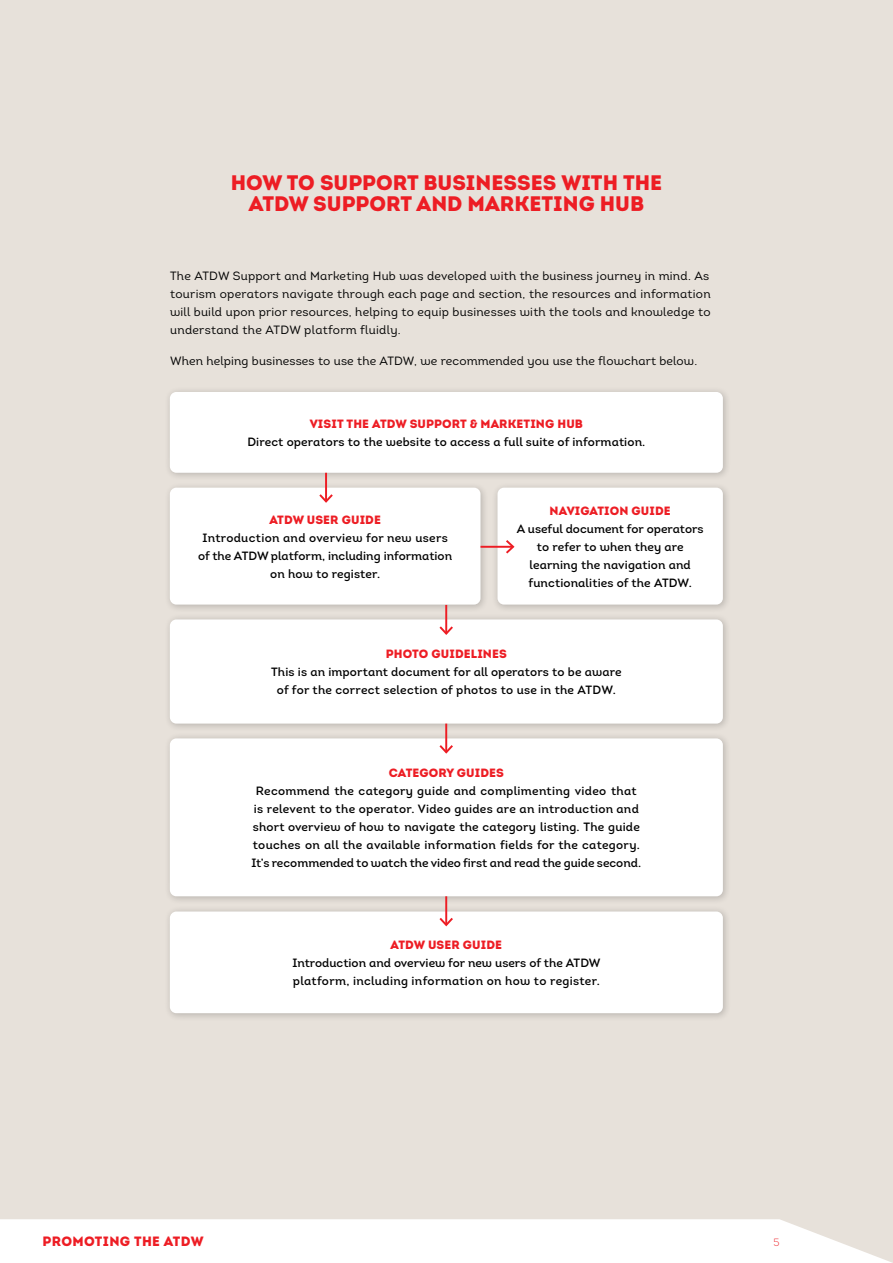
<style>
.page{position:relative;width:893px;height:1263px;background:#e7e1da}
.page>*{position:absolute;margin:0;border:0;box-sizing:border-box;transform-origin:0 0}
.t1{font:900 21px/21px "Adelaide Intro";color:#ed1d24;text-align:center}
.t2{font:900 13.5px "Adelaide Intro";letter-spacing:.025em;color:#ed1d24}
.t3{font:600 12px/18px "Adelaide Intro";letter-spacing:.01em;color:#000;text-align:center}
.t4{font:12px/18px "Adelaide Intro";letter-spacing:.02em;color:#000}
.t5{font:900 12px "Adelaide Intro";letter-spacing:.01em;color:#ed1d24}
.t6{font:300 10.5px "Intro";color:#ed1d24}
</style>
<div class="page">
<svg style="left:0;top:1219px;width:892px;height:44px;background:#fdfcfc"></svg>
<div style="left:164px;top:386px;width:567px;height:95px;background:#000;opacity:.2"></div>
<div style="left:170px;top:392px;width:553px;height:81px;background:#fff;border-radius:6px"></div>
<div style="left:164px;top:481px;width:325px;height:132px;background:#000;opacity:.2"></div>
<div style="left:170px;top:488px;width:310px;height:117px;background:#fff;border-radius:6px"></div>
<div style="left:164px;top:613px;width:567px;height:119px;background:#000;opacity:.2"></div>
<div style="left:170px;top:619px;width:553px;height:105px;background:#fff;border-radius:6px"></div>
<div style="left:164px;top:732px;width:567px;height:173px;background:#000;opacity:.2"></div>
<div style="left:170px;top:738px;width:553px;height:158px;background:#fff;border-radius:6px"></div>
<div style="left:164px;top:905px;width:567px;height:116px;background:#000;opacity:.2"></div>
<div style="left:170px;top:911px;width:553px;height:102px;background:#fff;border-radius:6px"></div>
<div style="left:491px;top:481px;width:240px;height:132px;background:#000;opacity:.2"></div>
<div style="left:497px;top:488px;width:226px;height:117px;background:#fff;border-radius:6px"></div>
<hr style="left:480px;top:546px;width:33px;height:2px;background:#ed1d24">
<svg style="left:504px;top:540px;width:11px;height:14px"></svg>
<hr style="left:325px;top:473px;width:2px;height:28px;background:#ed1d24">
<svg style="left:319px;top:492px;width:14px;height:11px"></svg>
<hr style="left:445px;top:605px;width:2px;height:28px;background:#ed1d24">
<svg style="left:439px;top:624px;width:14px;height:11px"></svg>
<hr style="left:445px;top:724px;width:2px;height:28px;background:#ed1d24">
<svg style="left:439px;top:743px;width:14px;height:11px"></svg>
<hr style="left:445px;top:896px;width:2px;height:29px;background:#ed1d24">
<svg style="left:439px;top:916px;width:14px;height:11px"></svg>
<h1 class="t1" style="left:231px;top:172px;width:433px">HOW TO SUPPORT BUSINESSES WITH THE<br>ATDW SUPPORT AND MARKETING HUB</h1>
<p class="t4" style="left:170px;top:267px;width:542px">The ATDW Support and Marketing Hub was developed with the business journey in mind. As tourism operators navigate through each page and section, the resources and information will build upon prior resources, helping to equip businesses with the tools and knowledge to understand the ATDW platform fluidly.</p>
<p class="t4" style="left:170px;top:351px;width:529px">When helping businesses to use the ATDW, we recommended you use the flowchart below.</p>
<p class="t5" style="left:310px;top:416px;width:275px">VISIT THE ATDW SUPPORT &amp; MARKETING HUB</p>
<p class="t3" style="left:247px;top:433px;width:399px">Direct operators to the website to access a full suite of information.</p>
<p class="t5" style="left:269px;top:511px;width:113px">ATDW USER GUIDE</p>
<p class="t3" style="left:198px;top:528px;width:255px">Introduction and overview for new users of the ATDW platform, including information on how to register.</p>
<p class="t5" style="left:550px;top:502px;width:123px">NAVIGATION GUIDE</p>
<p class="t3" style="left:517px;top:519px;width:188px">A useful document for operators to refer to when they are learning the navigation and functionalities of the ATDW.</p>
<p class="t5" style="left:386px;top:646px;width:123px">PHOTO GUIDELINES</p>
<p class="t3" style="left:271px;top:663px;width:352px">This is an important document for all operators to be aware of for the correct selection of photos to use in the ATDW.</p>
<p class="t5" style="left:389px;top:765px;width:117px">CATEGORY GUIDES</p>
<p class="t3" style="left:252px;top:782px;width:391px">Recommend the category guide and complimenting video that is relevent to the operator. Video guides are an introduction and short overview of how to navigate the category listing. The guide touches on all the available information fields for the category.<br>It’s recommended to watch the video first and read the guide second.</p>
<p class="t5" style="left:391px;top:937px;width:113px">ATDW USER GUIDE</p>
<p class="t3" style="left:292px;top:954px;width:310px;text-align:left">Introduction and overview for new users of the ATDW platform, including information on how to register.</p>
<p class="t2" style="left:43px;top:1233px;width:162px">PROMOTING THE ATDW</p>
<p class="t6" style="left:773px;top:1236px;width:8px">5</p>
</div>
